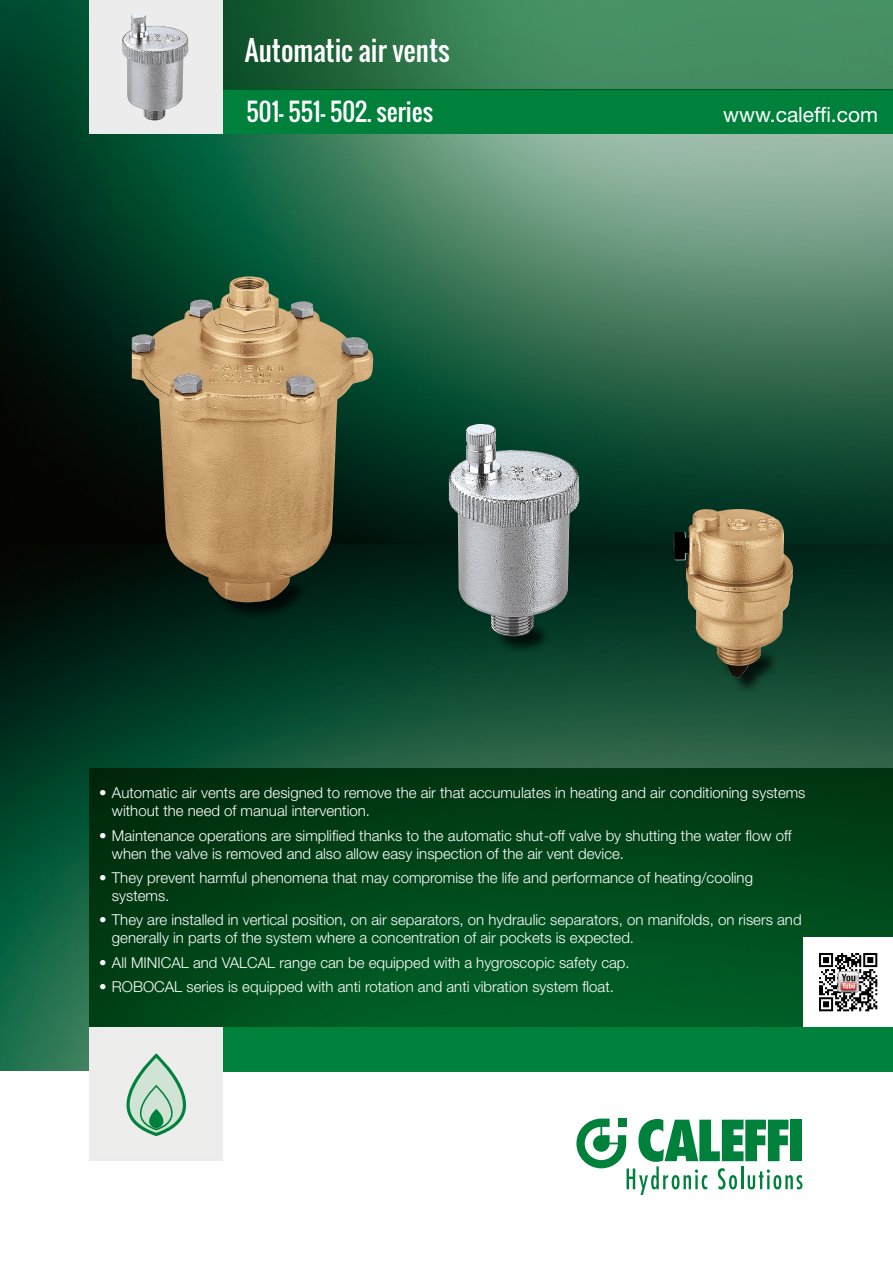
<style>
.page{position:relative;width:893px;height:1263px;background:#fff}
.page>*{position:absolute;margin:0;border:0;box-sizing:border-box;transform-origin:0 0}
.Subhead{font:27px "Oswald";color:#fff}
.Subhead-2{font:24px "Oswald";color:#fff}
.t1{font:21px "Helvetica Neue LT Std";color:#fff}
.Body_bullett{font:300 15px/18px "Helvetica Neue LT Std";color:#fff}
</style>
<div class="page">
<img style="left:0;top:0;width:893px;height:545px">
<img style="left:0;top:545px;width:893px;height:526px">
<svg style="left:576px;top:1118px;width:226px;height:77px"></svg>
<svg style="left:89px;top:768px;width:804px;height:259px;background:#004619"></svg>
<div style="left:89px;top:89px;width:804px;height:45px;background:#00813b"></div>
<svg style="left:223px;top:0;width:670px;height:89px;background:#387f55"></svg>
<div style="left:89px;top:1027px;width:804px;height:44px;background:#00813b"></div>
<div style="left:89px;top:0;width:134px;height:134px;background:#ececec"></div>
<img style="left:122px;top:13px;width:66px;height:107px">
<div style="left:89px;top:1027px;width:134px;height:134px;background:#ececec"></div>
<svg style="left:126px;top:1053px;width:60px;height:83px"></svg>
<div style="left:804px;top:938px;width:89px;height:89px;background:#fff"></div>
<img style="left:819px;top:953px;width:59px;height:59px">
<img style="left:837px;top:971px;width:23px;height:23px">
<div style="left:838px;top:971px;width:21px;height:21px;border:1px solid #b3b2b3;border-radius:3px"></div>
<svg style="left:838px;top:971px;width:20px;height:21px"></svg>
<div style="left:211px;top:577px;width:96px;height:43px;background:#000;opacity:.75"></div>
<img style="left:132px;top:276px;width:242px;height:326px">
<div style="left:495px;top:619px;width:56px;height:35px;background:#000;opacity:.75"></div>
<img style="left:449px;top:424px;width:130px;height:212px">
<div style="left:720px;top:649px;width:59px;height:46px;background:#000;opacity:.75"></div>
<img style="left:673px;top:509px;width:121px;height:168px">
<p class="Subhead" style="left:245px;top:30px;width:206px">Automatic air vents</p>
<p class="Subhead-2" style="left:247px;top:94px;width:188px">501- 551- 502. series</p>
<p class="t1" style="left:723px;top:102px;width:156px">www.caleffi.com</p>
<p class="Body_bullett" style="left:112px;top:783px;width:695px;text-indent:-13px">• Automatic air vents are designed to remove the air that accumulates in heating and air conditioning systems without the need of manual intervention.</p>
<p class="Body_bullett" style="left:112px;top:826px;width:681px;text-indent:-13px">• Maintenance operations are simplified thanks to the automatic shut-off valve by shutting the water flow off when the valve is removed and also allow easy inspection of the air vent device.</p>
<p class="Body_bullett" style="left:112px;top:868px;width:642px;text-indent:-13px">• They prevent harmful phenomena that may compromise the life and performance of heating/cooling systems.</p>
<p class="Body_bullett" style="left:112px;top:911px;width:691px;text-indent:-13px">• They are installed in vertical position, on air separators, on hydraulic separators, on manifolds, on risers and generally in parts of the system where a concentration of air pockets is expected.</p>
<p class="Body_bullett" style="left:99px;top:953px;width:532px">• All MINICAL and VALCAL range can be equipped with a hygroscopic safety cap.</p>
<p class="Body_bullett" style="left:99px;top:977px;width:516px">• ROBOCAL series is equipped with anti rotation and anti vibration system float.</p>
</div>
